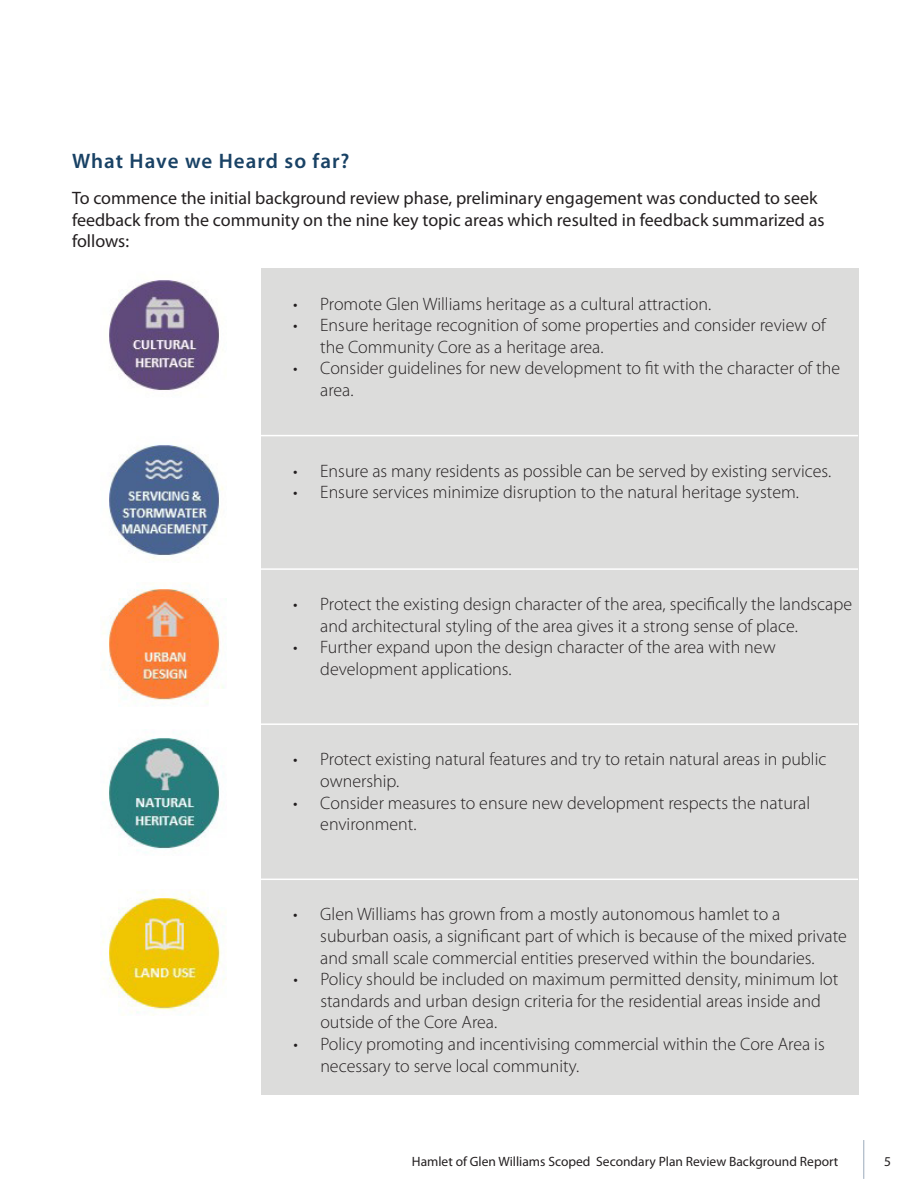
<style>
.page{position:relative;width:918px;height:1188px;background:#fff}
.page>*{position:absolute;margin:0;border:0;box-sizing:border-box;transform-origin:0 0}
.t1{font:600 21px "Myriad Pro";letter-spacing:.05em;color:#194265}
.t2{font:300 18px/21.6px "Myriad Pro";color:#231f20}
.t3{font:18px/21.6px "Myriad Pro";color:#231f20}
.t4{font:13.5px "Myriad Pro";color:#231f20}
</style>
<div class="page">
<hr style="left:863px;top:1140px;width:1px;height:39px;background:#1e4164">
<div style="left:261px;top:269px;width:597px;height:826px;background:#dcdcdb"></div>
<hr style="left:260px;top:435px;width:598px;height:1px;background:#fff">
<hr style="left:260px;top:568px;width:598px;height:2px;background:#fff">
<hr style="left:260px;top:723px;width:598px;height:2px;background:#fff">
<hr style="left:260px;top:879px;width:598px;height:1px;background:#fff">
<img style="left:102px;top:891px;width:124px;height:125px">
<img style="left:109px;top:280px;width:111px;height:111px">
<img style="left:109px;top:732px;width:115px;height:121px">
<img style="left:109px;top:445px;width:115px;height:114px">
<img style="left:103px;top:583px;width:124px;height:122px">
<p class="t1" style="left:72px;top:147px;width:279px">What Have we Heard so far?</p>
<p class="t3" style="left:72px;top:187px;width:754px">To commence the initial background review phase, preliminary engagement was conducted to seek feedback from the community on the nine key topic areas which resulted in feedback summarized as follows:</p>
<p class="t2" style="left:293px;top:293px;width:420px">• Promote Glen Williams heritage as a cultural attraction.</p>
<p class="t2" style="left:320px;top:314px;width:507px;text-indent:-27px">• Ensure heritage recognition of some properties and consider review of the Community Core as a heritage area.</p>
<p class="t2" style="left:320px;top:357px;width:521px;text-indent:-27px">• Consider guidelines for new development to fit with the character of the area.</p>
<p class="t2" style="left:293px;top:460px;width:539px">• Ensure as many residents as possible can be served by existing services.</p>
<p class="t2" style="left:293px;top:481px;width:507px">• Ensure services minimize disruption to the natural heritage system.</p>
<p class="t2" style="left:320px;top:593px;width:533px;text-indent:-27px">• Protect the existing design character of the area, specifically the landscape and architectural styling of the area gives it a strong sense of place.</p>
<p class="t2" style="left:320px;top:636px;width:457px;text-indent:-27px">• Further expand upon the design character of the area with new development applications.</p>
<p class="t2" style="left:320px;top:748px;width:508px;text-indent:-27px">• Protect existing natural features and try to retain natural areas in public ownership.</p>
<p class="t2" style="left:320px;top:792px;width:491px;text-indent:-27px">• Consider measures to ensure new development respects the natural environment.</p>
<p class="t2" style="left:320px;top:903px;width:528px;text-indent:-27px">• Glen Williams has grown from a mostly autonomous hamlet to a suburban oasis, a significant part of which is because of the mixed private and small scale commercial entities preserved within the boundaries.</p>
<p class="t2" style="left:320px;top:968px;width:519px;text-indent:-27px">• Policy should be included on maximum permitted density, minimum lot standards and urban design criteria for the residential areas inside and outside of the Core Area.</p>
<p class="t2" style="left:320px;top:1033px;width:506px;text-indent:-27px">• Policy promoting and incentivising commercial within the Core Area is necessary to serve local community.</p>
<p class="t4" style="left:412px;top:1154px;width:428px">Hamlet of Glen Williams Scoped Secondary Plan Review Background Report</p>
<p class="t4" style="left:884px;top:1153px;width:8px">5</p>
</div>
